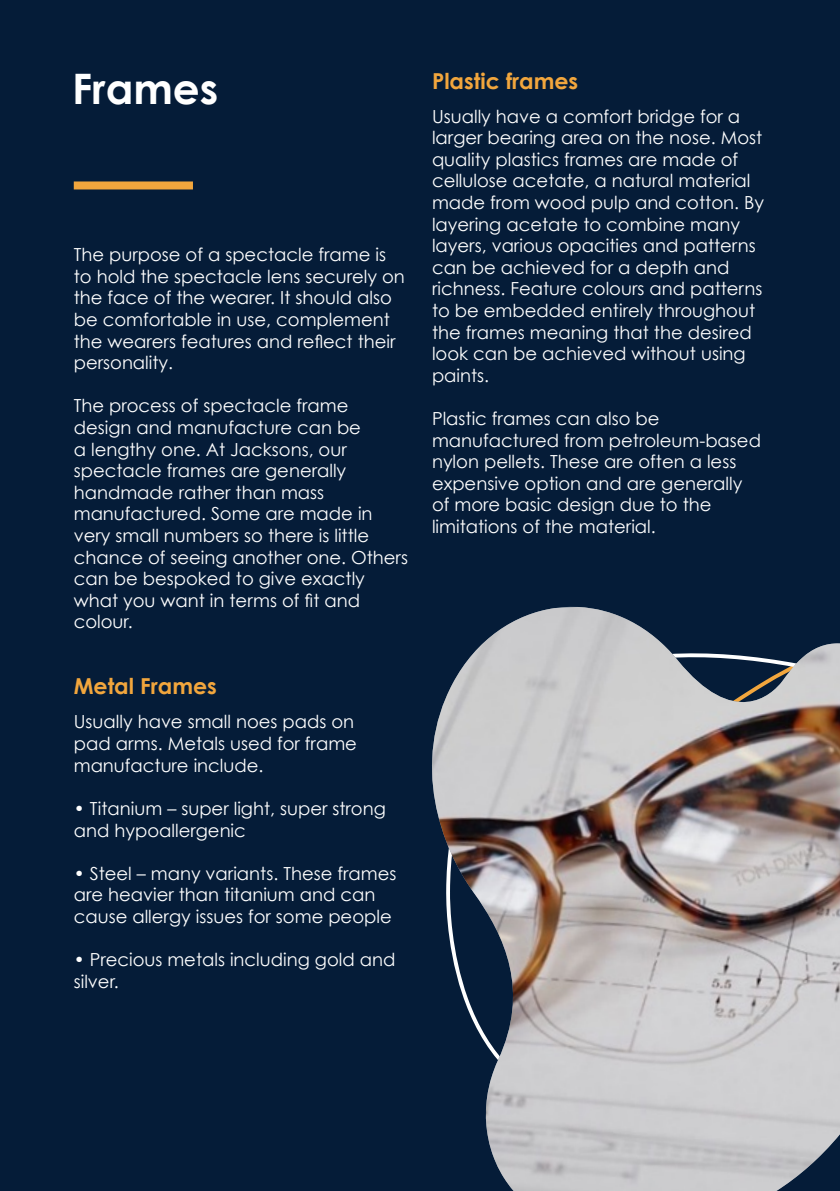
<style>
.page{position:relative;width:840px;height:1191px;background:#fff}
.page>*{position:absolute;margin:0;border:0;box-sizing:border-box;transform-origin:0 0}
.t1{font:700 42px "Century Gothic";color:#fff}
.t2{font:700 22px "Century Gothic";color:#f2a63d}
.t3{font:18px/21.6px "Century Gothic";color:#fff}
</style>
<div class="page">
<div style="left:0;top:0;width:839px;height:1191px;background:#051c38"></div>
<div style="left:74px;top:181px;width:119px;height:8px;background:#f2a63d"></div>
<img style="left:432px;top:607px;width:407px;height:584px">
<p class="t1" style="left:72px;top:62px;width:148px">Frames</p>
<p class="t3" style="left:74px;top:243px;width:332px">The purpose of a spectacle frame is to hold the spectacle lens securely on the face of the wearer. It should also be comfortable in use, complement the wearers features and reflect their personality.</p>
<p class="t3" style="left:74px;top:395px;width:335px">The process of spectacle frame design and manufacture can be<br>a lengthy one. At Jacksons, our spectacle frames are generally handmade rather than mass manufactured. Some are made in very small numbers so there is little chance of seeing another one. Others can be bespoked to give exactly what you want in terms of fit and colour.</p>
<p class="t2" style="left:74px;top:672px;width:144px">Metal Frames</p>
<p class="t3" style="left:74px;top:711px;width:284px">Usually have small noes pads on pad arms. Metals used for frame manufacture include.</p>
<p class="t3" style="left:74px;top:797px;width:313px">• Titanium – super light, super strong and hypoallergenic</p>
<p class="t3" style="left:74px;top:862px;width:324px">• Steel – many variants. These frames are heavier than titanium and can cause allergy issues for some people</p>
<p class="t3" style="left:74px;top:948px;width:323px">• Precious metals including gold and silver.</p>
<p class="t2" style="left:432px;top:67px;width:148px">Plastic frames</p>
<p class="t3" style="left:432px;top:105px;width:333px">Usually have a comfort bridge for a larger bearing area on the nose. Most quality plastics frames are made of cellulose acetate, a natural material made from wood pulp and cotton. By layering acetate to combine many layers, various opacities and patterns can be achieved for a depth and richness. Feature colours and patterns to be embedded entirely throughout the frames meaning that the desired look can be achieved without using paints.</p>
<p class="t3" style="left:432px;top:407px;width:330px">Plastic frames can also be manufactured from petroleum-based nylon pellets. These are often a less expensive option and are generally of more basic design due to the limitations of the material.</p>
</div>
